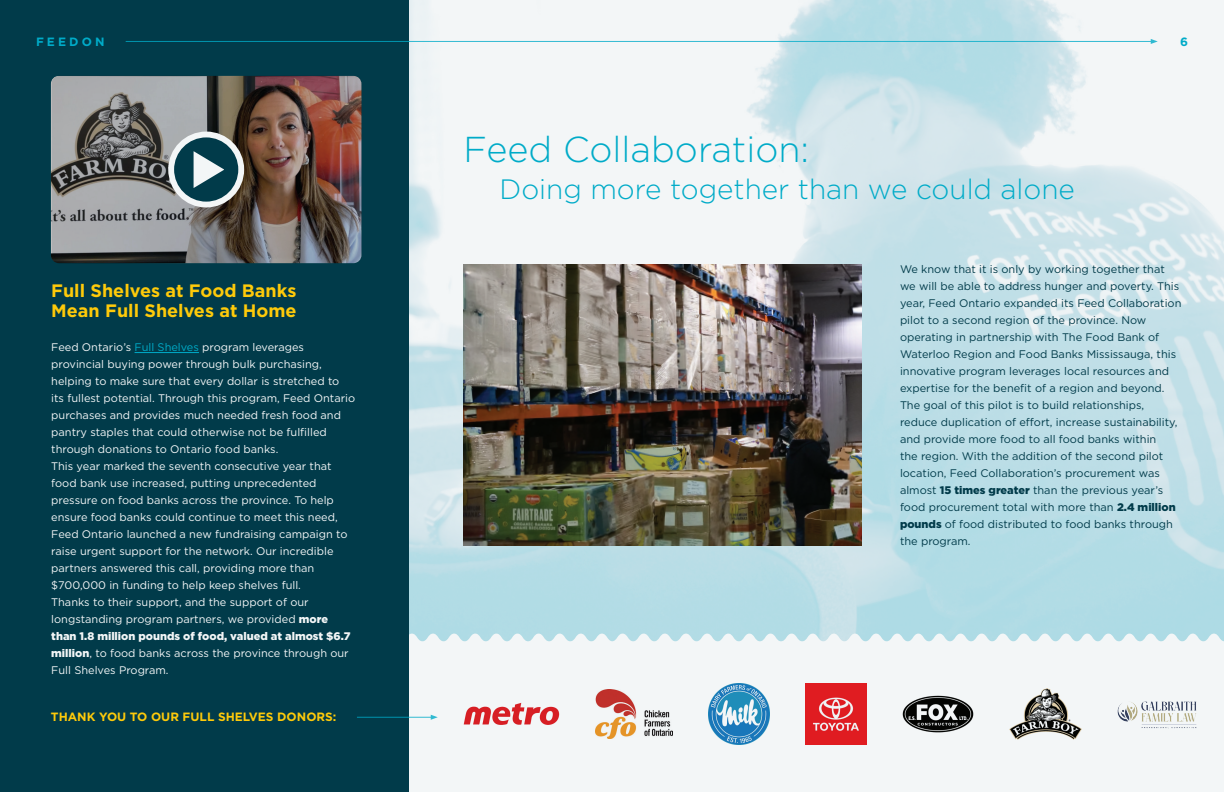
<style>
.page{position:relative;width:1224px;height:792px;background:#fff}
.page>*{position:absolute;margin:0;border:0;box-sizing:border-box;transform-origin:0 0}
.t1{font:300 36px "Gotham";color:#00abc8}
.t2{font:300 28px "Gotham";color:#00abc8}
.t3{font:700 18px/20px "Gotham";color:#feca0a}
.t4{font:700 12px "Gotham";color:#feca0a}
.t5{font:700 12px "Gotham";letter-spacing:.26em;color:#00abc8}
.t6{font:11px/17px "Gotham";color:#f3f6f7}
.t7{font:11px/17px "Gotham";color:#013b4a}
.s1{color:#00abc8}
.s2{font-weight:900}
</style>
<div class="page">
<img style="left:409px;top:0;width:815px;height:634px">
<div style="left:409px;top:634px;width:203px;height:158px;background:#f3f6f7"></div>
<div style="left:0;top:0;width:409px;height:792px;background:#013b4a"></div>
<hr style="left:135px;top:352px;width:64px;height:1px;background:#00abc8">
<img style="left:51px;top:76px;width:311px;height:187px;border-radius:8px">
<svg style="left:171px;top:134px;width:70px;height:71px"></svg>
<div style="left:168px;top:132px;width:76px;height:75px;border:6px solid #f3f6f7;border-radius:50%"></div>
<svg style="left:188px;top:145px;width:45px;height:51px"></svg>
<img style="left:464px;top:264px;width:398px;height:281px">
<hr style="left:126px;top:41px;width:1026px;height:1px;background:#00abc8">
<svg style="left:1151px;top:39px;width:7px;height:5px"></svg>
<img style="left:463px;top:702px;width:97px;height:24px">
<div style="left:612px;top:634px;width:612px;height:158px;background:#f3f6f7"></div>
<hr style="left:357px;top:717px;width:75px;height:1px;background:#00abc8">
<svg style="left:431px;top:715px;width:7px;height:5px"></svg>
<img style="left:596px;top:689px;width:76px;height:50px">
<img style="left:708px;top:683px;width:61px;height:61px">
<img style="left:805px;top:683px;width:61px;height:61px">
<img style="left:902px;top:695px;width:72px;height:38px">
<img style="left:1010px;top:688px;width:71px;height:52px">
<img style="left:1115px;top:695px;width:84px;height:38px">
<p class="t5" style="left:36px;top:34px;width:70px">FEEDON</p>
<p class="t5" style="left:1180px;top:34px;width:9px">6</p>
<h3 class="t3" style="left:51px;top:281px;width:247px">Full Shelves at Food Banks<br>Mean Full Shelves at Home</h3>
<p class="t6" style="left:51px;top:339px;width:305px">Feed Ontario’s <span class="s1">Full Shelves</span> program leverages provincial buying power through bulk purchasing, helping to make sure that every dollar is stretched to<br>its fullest potential. Through this program, Feed Ontario purchases and provides much needed fresh food and pantry staples that could otherwise not be fulfilled through donations to Ontario food banks.<br>This year marked the seventh consecutive year that food bank use increased, putting unprecedented pressure on food banks across the province. To help ensure food banks could continue to meet this need, Feed Ontario launched a new fundraising campaign to raise urgent support for the network. Our incredible partners answered this call, providing more than $700,000 in funding to help keep shelves full.<br>Thanks to their support, and the support of our longstanding program partners, we provided <span class="s2">more than 1.8 million pounds of food, valued at almost $6.7 million</span>, to food banks across the province through our Full Shelves Program.</p>
<p class="t4" style="left:51px;top:709px;width:287px">THANK YOU TO OUR FULL SHELVES DONORS:</p>
<h1 class="t1" style="left:464px;top:127px;width:347px">Feed Collaboration:</h1>
<h2 class="t2" style="left:500px;top:172px;width:577px">Doing more together than we could alone</h2>
<p class="t7" style="left:900px;top:260px;width:283px">We know that it is only by working together that we will be able to address hunger and poverty. This year, Feed Ontario expanded its Feed Collaboration pilot to a second region of the province. Now operating in partnership with The Food Bank of Waterloo Region and Food Banks Mississauga, this innovative program leverages local resources and expertise for the benefit of a region and beyond.<br>The goal of this pilot is to build relationships, reduce duplication of effort, increase sustainability, and provide more food to all food banks within<br>the region. With the addition of the second pilot location, Feed Collaboration’s procurement was almost <span class="s2">15 times greater</span> than the previous year’s food procurement total with more than <span class="s2">2.4 million pounds</span> of food distributed to food banks through the program.</p>
</div>
